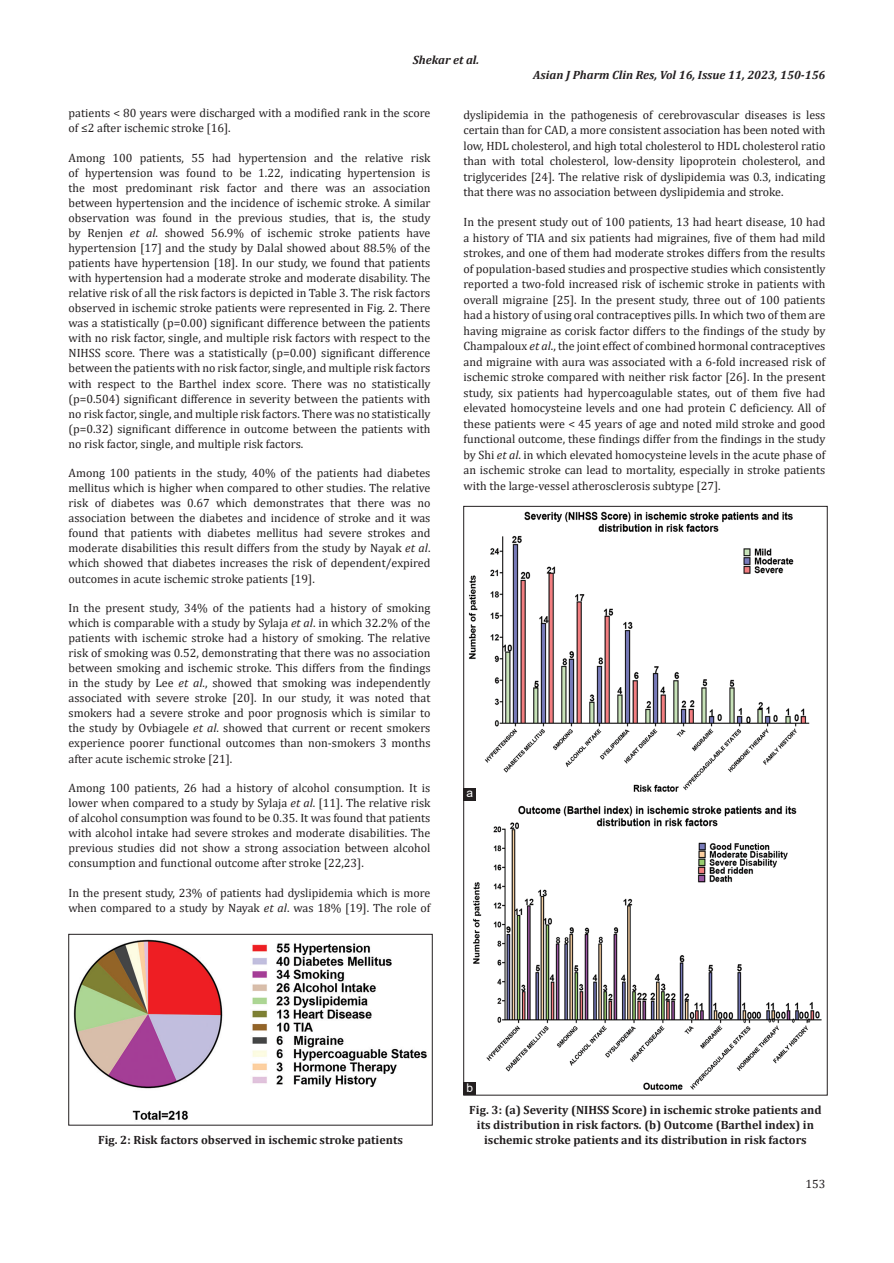
<style>
.page{position:relative;width:894px;height:1263px;background:#fff}
.page>*{position:absolute;margin:0;border:0;box-sizing:border-box;transform-origin:0 0}
.TX{font:12px/15px "Cambria";color:#231f20;text-align:justify}
.FGC{font:700 12px/15px "Cambria";color:#231f20;text-align:center}
.t1{font:italic 700 12px "Cambria";color:#231f20}
.LABEL{font:12px "Arial";color:#fff}
.s1{font-style:italic}
</style>
<div class="page">
<img style="left:73px;top:939px;width:354px;height:181px">
<div style="left:68px;top:934px;width:364px;height:191px;border:1px solid #231f20"></div>
<img style="left:465px;top:511px;width:357px;height:579px">
<div style="left:463px;top:787px;width:13px;height:13px;background:#231f20"></div>
<div style="left:463px;top:1082px;width:13px;height:13px;background:#231f20"></div>
<p class="t1" style="left:413px;top:51px;width:68px">Shekar et al.</p>
<p class="t1" style="left:533px;top:66px;width:293px">Asian J Pharm Clin Res, Vol 16, Issue 11, 2023, 150-156</p>
<p class="TX" style="left:68px;top:105px;width:363px">patients &lt; 80 years were discharged with a modified rank in the score of ≤2 after ischemic stroke [16].</p>
<p class="TX" style="left:68px;top:150px;width:363px">Among 100 patients, 55 had hypertension and the relative risk of hypertension was found to be 1.22, indicating hypertension is the most predominant risk factor and there was an association between hypertension and the incidence of ischemic stroke. A similar observation was found in the previous studies, that is, the study by Renjen <span class="s1">et al</span>. showed 56.9% of ischemic stroke patients have hypertension [17] and the study by Dalal showed about 88.5% of the patients have hypertension [18]. In our study, we found that patients with hypertension had a moderate stroke and moderate disability. The relative risk of all the risk factors is depicted in Table 3. The risk factors observed in ischemic stroke patients were represented in Fig. 2. There was a statistically (p=0.00) significant difference between the patients with no risk factor, single, and multiple risk factors with respect to the NIHSS score. There was a statistically (p=0.00) significant difference between the patients with no risk factor, single, and multiple risk factors with respect to the Barthel index score. There was no statistically (p=0.504) significant difference in severity between the patients with no risk factor, single, and multiple risk factors. There was no statistically (p=0.32) significant difference in outcome between the patients with no risk factor, single, and multiple risk factors.</p>
<p class="TX" style="left:68px;top:465px;width:363px">Among 100 patients in the study, 40% of the patients had diabetes mellitus which is higher when compared to other studies. The relative risk of diabetes was 0.67 which demonstrates that there was no association between the diabetes and incidence of stroke and it was found that patients with diabetes mellitus had severe strokes and moderate disabilities this result differs from the study by Nayak <span class="s1">et al</span>. which showed that diabetes increases the risk of dependent/expired outcomes in acute ischemic stroke patients [19].</p>
<p class="TX" style="left:68px;top:600px;width:363px">In the present study, 34% of the patients had a history of smoking which is comparable with a study by Sylaja <span class="s1">et al</span>. in which 32.2% of the patients with ischemic stroke had a history of smoking. The relative risk of smoking was 0.52, demonstrating that there was no association between smoking and ischemic stroke. This differs from the findings in the study by Lee <span class="s1">et al</span>., showed that smoking was independently associated with severe stroke [20]. In our study, it was noted that smokers had a severe stroke and poor prognosis which is similar to the study by Ovbiagele <span class="s1">et al</span>. showed that current or recent smokers experience poorer functional outcomes than non-smokers 3 months after acute ischemic stroke [21].</p>
<p class="TX" style="left:68px;top:780px;width:363px">Among 100 patients, 26 had a history of alcohol consumption. It is lower when compared to a study by Sylaja <span class="s1">et al</span>. [11]. The relative risk of alcohol consumption was found to be 0.35. It was found that patients with alcohol intake had severe strokes and moderate disabilities. The previous studies did not show a strong association between alcohol consumption and functional outcome after stroke [22,23].</p>
<p class="TX" style="left:68px;top:885px;width:363px">In the present study, 23% of patients had dyslipidemia which is more when compared to a study by Nayak <span class="s1">et al</span>. was 18% [19]. The role of</p>
<p class="TX" style="left:463px;top:107px;width:363px;line-height:15.5px">dyslipidemia in the pathogenesis of cerebrovascular diseases is less certain than for CAD, a more consistent association has been noted with low, HDL cholesterol, and high total cholesterol to HDL cholesterol ratio than with total cholesterol, low-density lipoprotein cholesterol, and triglycerides [24]. The relative risk of dyslipidemia was 0.3, indicating that there was no association between dyslipidemia and stroke.</p>
<p class="TX" style="left:463px;top:214px;width:363px;line-height:15.5px">In the present study out of 100 patients, 13 had heart disease, 10 had a history of TIA and six patients had migraines, five of them had mild strokes, and one of them had moderate strokes differs from the results of population-based studies and prospective studies which consistently reported a two-fold increased risk of ischemic stroke in patients with overall migraine [25]. In the present study, three out of 100 patients had a history of using oral contraceptives pills. In which two of them are having migraine as corisk factor differs to the findings of the study by Champaloux <span class="s1">et al</span>., the joint effect of combined hormonal contraceptives and migraine with aura was associated with a 6-fold increased risk of ischemic stroke compared with neither risk factor [26]. In the present study, six patients had hypercoagulable states, out of them five had elevated homocysteine levels and one had protein C deficiency. All of these patients were &lt; 45 years of age and noted mild stroke and good functional outcome, these findings differ from the findings in the study by Shi <span class="s1">et al</span>. in which elevated homocysteine levels in the acute phase of an ischemic stroke can lead to mortality, especially in stroke patients with the large-vessel atherosclerosis subtype [27].</p>
<p class="LABEL" style="left:466px;top:785px;width:8px">a</p>
<p class="FGC" style="left:98px;top:1131px;width:306px">Fig. 2: Risk factors observed in ischemic stroke patients</p>
<p class="LABEL" style="left:466px;top:1079px;width:8px">b</p>
<p class="FGC" style="left:469px;top:1101px;width:353px">Fig. 3: (a) Severity (NIHSS Score) in ischemic stroke patients and its distribution in risk factors. (b) Outcome (Barthel index) in ischemic stroke patients and its distribution in risk factors</p>
<p class="TX" style="left:805px;top:1176px;width:21px">153</p>
</div>
